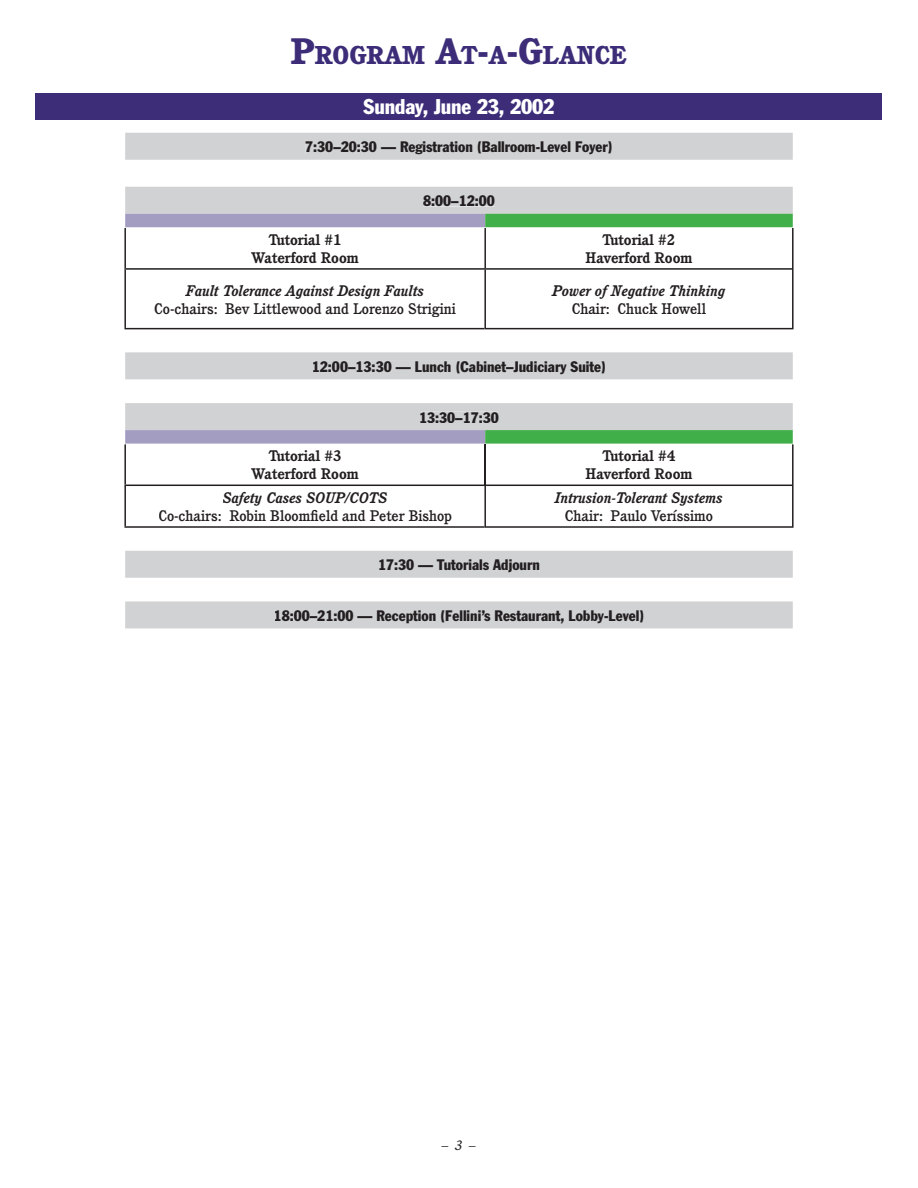
<style>
.page{position:relative;width:918px;height:1188px;background:#fff}
.page>*{position:absolute;margin:0;border:0;box-sizing:border-box;transform-origin:0 0}
.t1{font:800 25.2px "Cushing";color:#3d2d79}
.t2{font:condensed 21px "Franklin Gothic";letter-spacing:-.01em;color:#fff}
.t3{font:condensed 15px "Franklin Gothic";color:#231f20}
.t4{font:500 15px "Cushing";color:#231f20}
.t5{font:italic 700 15px "Cushing";color:#231f20}
.t6{font:700 15px/18px "Cushing";color:#231f20;text-align:center}
.t7{font:italic 13.5px "Cushing";color:#231f20}
.s1{font-size:36px}
</style>
<div class="page">
<div style="left:36px;top:93px;width:846px;height:27px;background:#3d2d79"></div>
<svg style="left:125px;top:133px;width:668px;height:495px;fill:#d1d2d4"></svg>
<svg style="left:125px;top:214px;width:360px;height:54px"></svg>
<svg style="left:485px;top:214px;width:308px;height:14px;background:#4ab253"></svg>
<svg style="left:124px;top:268px;width:360px;height:260px"></svg>
<hr style="left:124px;top:228px;width:2px;height:40px;background:#231f20">
<hr style="left:124px;top:270px;width:2px;height:58px;background:#231f20">
<hr style="left:124px;top:444px;width:2px;height:41px;background:#231f20">
<hr style="left:124px;top:486px;width:2px;height:40px;background:#231f20">
<svg style="left:484px;top:228px;width:310px;height:300px"></svg>
<hr style="left:484px;top:444px;width:2px;height:41px;background:#231f20">
<div style="left:306px;top:141px;width:306px;height:13px;background:#d1d2d4"></div>
<div style="left:423px;top:195px;width:72px;height:11px;background:#d1d2d4"></div>
<div style="left:313px;top:361px;width:292px;height:13px;background:#d1d2d4"></div>
<div style="left:420px;top:412px;width:79px;height:11px;background:#d1d2d4"></div>
<div style="left:379px;top:559px;width:160px;height:13px;background:#d1d2d4"></div>
<div style="left:275px;top:610px;width:368px;height:13px;background:#d1d2d4"></div>
<h1 class="t1" style="left:291px;top:40px;width:338px"><span class="s1">P</span>ROGRAM <span class="s1">A</span>T<span class="s1">-</span>A<span class="s1">-G</span>LANCE</h1>
<h2 class="t2" style="left:364px;top:94px;width:192px">Sunday, June 23, 2002</h2>
<p class="t3" style="left:305px;top:138px;width:309px">7:30–20:30 — Registration (Ballroom-Level Foyer)</p>
<p class="t3" style="left:423px;top:192px;width:73px">8:00–12:00</p>
<p class="t6" style="left:252px;top:230px;width:109px">Tutorial #1<br>Waterford Room</p>
<p class="t6" style="left:586px;top:230px;width:108px">Tutorial #2<br>Haverford Room</p>
<p class="t5" style="left:186px;top:282px;width:239px">Fault Tolerance Against Design Faults</p>
<p class="t4" style="left:154px;top:299px;width:303px">Co-chairs: Bev Littlewood and Lorenzo Strigini</p>
<p class="t5" style="left:552px;top:282px;width:175px">Power of Negative Thinking</p>
<p class="t4" style="left:572px;top:299px;width:136px">Chair: Chuck Howell</p>
<p class="t3" style="left:312px;top:357px;width:296px">12:00–13:30 — Lunch (Cabinet–Judiciary Suite)</p>
<p class="t3" style="left:419px;top:408px;width:81px">13:30–17:30</p>
<p class="t6" style="left:252px;top:447px;width:109px">Tutorial #3<br>Waterford Room</p>
<p class="t6" style="left:586px;top:447px;width:108px">Tutorial #4<br>Haverford Room</p>
<p class="t5" style="left:223px;top:489px;width:166px">Safety Cases SOUP/COTS</p>
<p class="t4" style="left:158px;top:507px;width:295px">Co-chairs: Robin Bloomfield and Peter Bishop</p>
<p class="t5" style="left:555px;top:489px;width:169px">Intrusion-Tolerant Systems</p>
<p class="t4" style="left:565px;top:507px;width:150px">Chair: Paulo Veríssimo</p>
<p class="t3" style="left:378px;top:556px;width:163px">17:30 — Tutorials Adjourn</p>
<p class="t3" style="left:274px;top:606px;width:372px">18:00–21:00 — Reception (Fellini’s Restaurant, Lobby-Level)</p>
<p class="t7" style="left:442px;top:1137px;width:36px">– 3 –</p>
</div>
